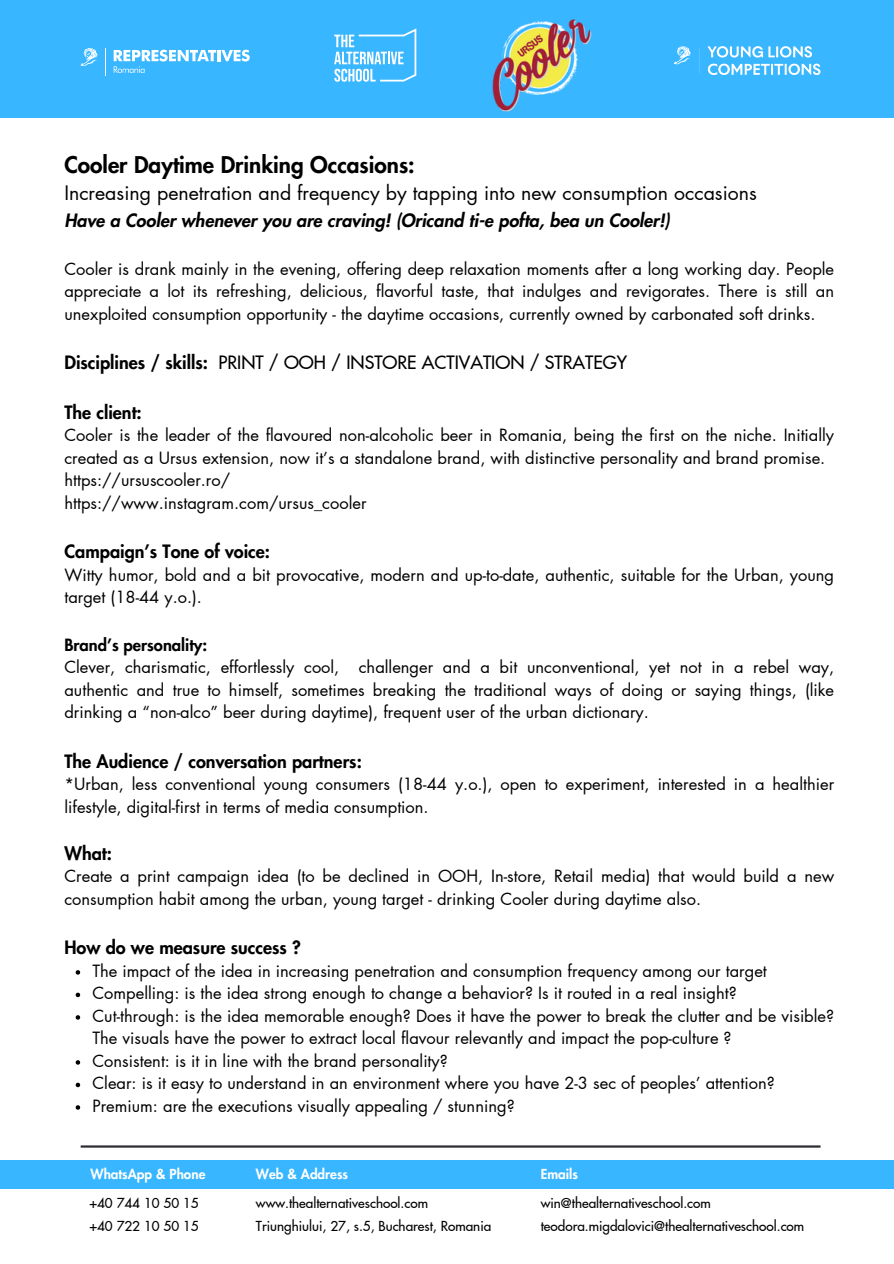
<style>
.page{position:relative;width:894px;height:1264px;background:#fff}
.page>*{position:absolute;margin:0;border:0;box-sizing:border-box;transform-origin:0 0}
.t1{font:800 22.5px "Futura LT Pro";color:#000}
.t2{font:19.5px "Futura LT Pro";color:#000}
.t3{font:800 18px "Futura LT Pro";color:#000}
.t4{font:italic 800 18px "Futura LT Pro";color:#000}
.t5{font:500 18px "Futura LT Pro";color:#000}
.t6{font:16.5px/22.5px "Futura LT Pro";color:#000}
.t7{font:500 13.5px "Futura LT Pro";color:#000}
.t8{font:800 13.5px "Futura LT Pro";color:#fff}
.s1{font-weight:800}
</style>
<div class="page">
<div style="left:0;top:0;width:893px;height:118px;background:#38b6ff"></div>
<svg style="left:76px;top:970px;width:4px;height:4px"></svg>
<svg style="left:76px;top:992px;width:4px;height:5px"></svg>
<svg style="left:76px;top:1015px;width:4px;height:4px"></svg>
<svg style="left:76px;top:1060px;width:4px;height:4px"></svg>
<svg style="left:76px;top:1082px;width:4px;height:5px"></svg>
<svg style="left:76px;top:1105px;width:4px;height:4px"></svg>
<svg style="left:674px;top:46px;width:146px;height:29px"></svg>
<svg style="left:334px;top:28px;width:82px;height:53px"></svg>
<svg style="left:81px;top:48px;width:16px;height:18px"></svg>
<svg style="left:114px;top:50px;width:135px;height:23px"></svg>
<div style="left:0;top:1160px;width:893px;height:29px;background:#38b6ff"></div>
<hr style="left:81px;top:1145px;width:739px;height:2px;background:#2b2d33">
<img style="left:492px;top:19px;width:100px;height:93px">
<p class="t1" style="left:64px;top:155px;width:352px">Cooler Daytime Drinking Occasions:</p>
<p class="t2" style="left:64px;top:184px;width:693px">Increasing penetration and frequency by tapping into new consumption occasions</p>
<p class="t4" style="left:64px;top:212px;width:607px">Have a Cooler whenever you are craving! (Oricand ti-e pofta, bea un Cooler!)</p>
<p class="t6" style="left:64px;top:258px;width:771px;text-align:justify">Cooler is drank mainly in the evening, offering deep relaxation moments after a long working day. People appreciate a lot its refreshing, delicious, flavorful taste, that indulges and revigorates. There is still an unexploited consumption opportunity - the daytime occasions, currently owned by carbonated soft drinks.</p>
<p class="t5" style="left:64px;top:354px;width:564px"><span class="s1">Disciplines / skills:</span> PRINT / OOH / INSTORE ACTIVATION / STRATEGY</p>
<p class="t3" style="left:64px;top:404px;width:79px">The client:</p>
<p class="t6" style="left:64px;top:424px;width:771px">Cooler is the leader of the flavoured non-alcoholic beer in Romania, being the first on the niche. Initially created as a Ursus extension, now it’s a standalone brand, with distinctive personality and brand promise. https://ursuscooler.ro/<br>https://www.instagram.com/ursus_cooler</p>
<h2 class="t3" style="left:64px;top:543px;width:207px">Campaign’s Tone of voice:</h2>
<h2 class="t6" style="left:64px;top:564px;width:771px">Witty humor, bold and a bit provocative, modern and up-to-date, authentic, suitable for the Urban, young target (18-44 y.o.).</h2>
<h3 class="t6" style="left:64px;top:634px;width:771px"><span class="s1">Brand’s personality:<br></span>Clever, charismatic, effortlessly cool, challenger and a bit unconventional, yet not in a rebel way, authentic and true to himself, sometimes breaking the traditional ways of doing or saying things, (like drinking a “non-alco” beer during daytime), frequent user of the urban dictionary.</h3>
<h1 class="t3" style="left:64px;top:752px;width:299px">The Audience / conversation partners:</h1>
<h1 class="t6" style="left:64px;top:773px;width:771px">*Urban, less conventional young consumers (18-44 y.o.), open to experiment, interested in a healthier lifestyle, digital-first in terms of media consumption.</h1>
<h3 class="t3" style="left:64px;top:845px;width:49px">What:</h3>
<h3 class="t6" style="left:64px;top:865px;width:771px">Create a print campaign idea (to be declined in OOH, In-store, Retail media) that would build a new consumption habit among the urban, young target - drinking Cooler during daytime also.</h3>
<h3 class="t3" style="left:64px;top:939px;width:238px">How do we measure success ?</h3>
<h3 class="t6" style="left:92px;top:960px;width:675px">The impact of the idea in increasing penetration and consumption frequency among our target</h3>
<h3 class="t6" style="left:92px;top:982px;width:645px">Compelling: is the idea strong enough to change a behavior? Is it routed in a real insight?</h3>
<h3 class="t6" style="left:92px;top:1005px;width:743px">Cut-through: is the idea memorable enough? Does it have the power to break the clutter and be visible?<br>The visuals have the power to extract local flavour relevantly and impact the pop-culture ?</h3>
<h1 class="t6" style="left:92px;top:1050px;width:357px">Consistent: is it in line with the brand personality?</h1>
<p class="t6" style="left:92px;top:1072px;width:683px">Clear: is it easy to understand in an environment where you have 2-3 sec of peoples’ attention?</p>
<p class="t6" style="left:92px;top:1095px;width:423px">Premium: are the executions visually appealing / stunning?</p>
<p class="t8" style="left:90px;top:1167px;width:116px">WhatsApp &amp; Phone</p>
<p class="t7" style="left:89px;top:1196px;width:111px">+40 744 10 50 15</p>
<p class="t7" style="left:89px;top:1220px;width:111px">+40 722 10 50 15</p>
<p class="t8" style="left:256px;top:1167px;width:94px">Web &amp; Address</p>
<p class="t7" style="left:256px;top:1196px;width:174px">www.thealternativeschool.com</p>
<p class="t7" style="left:256px;top:1220px;width:237px">Triunghiului, 27, s.5, Bucharest, Romania</p>
<p class="t8" style="left:540px;top:1167px;width:39px">Emails</p>
<p class="t7" style="left:540px;top:1196px;width:172px">win@thealternativeschool.com</p>
<p class="t7" style="left:540px;top:1220px;width:265px">teodora.migdalovici@thealternativeschool.com</p>
</div>
